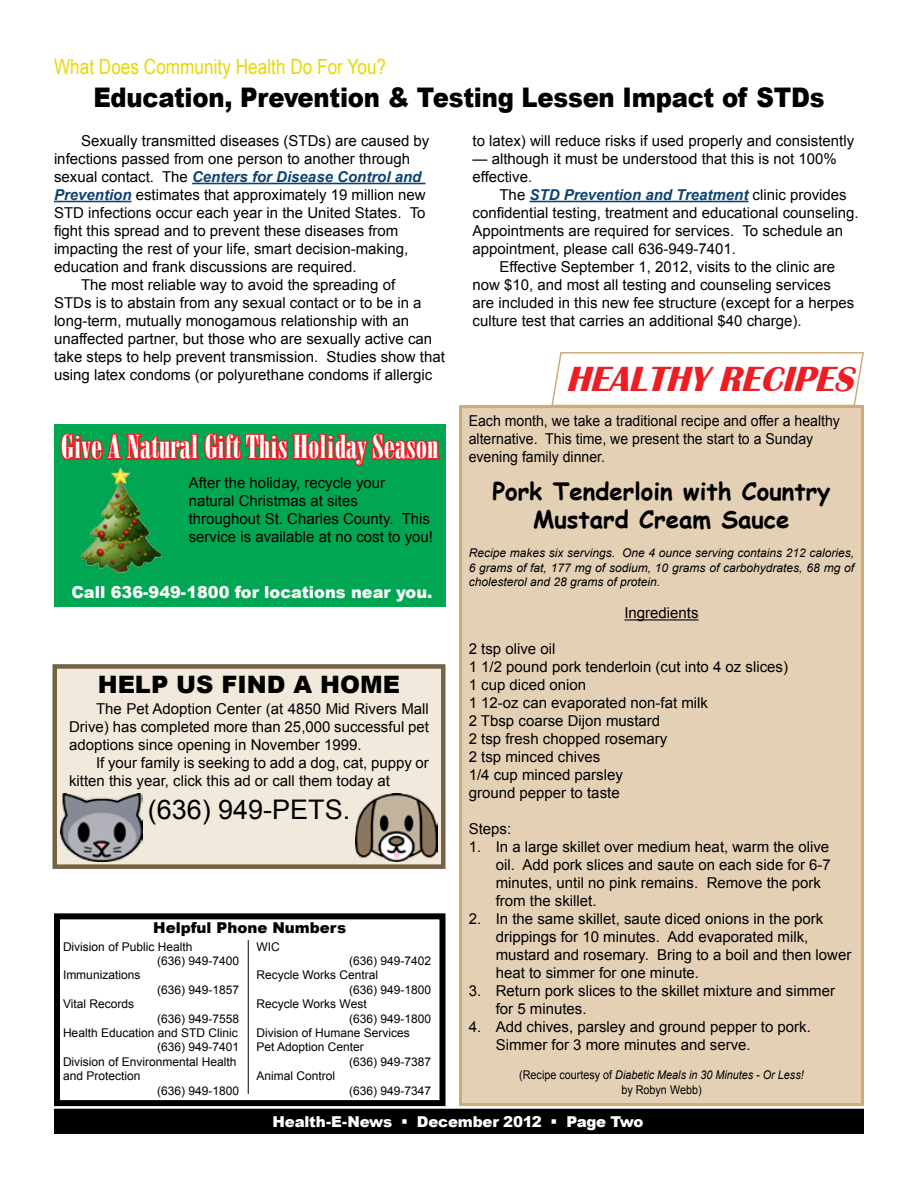
<style>
.page{position:relative;width:918px;height:1188px;background:#fff}
.page>*{position:absolute;margin:0;border:0;box-sizing:border-box;transform-origin:0 0}
.t1{font:italic 700 36px "Britannic";color:#ed1d24}
.t2{font:31.5px "Bodoni Poster Compressed";color:#fff;scale:1.08 1}
.t3{font:900 27px "Arial";letter-spacing:-.01em;color:#000;scale:.9 1}
.t4{font:27px "Arial";color:#000}
.t5{font:700 24px/28.8px "Comic Sans MS";color:#000;text-align:center}
.t6{font:900 24px "Arial";color:#000}
.t7{font:21px "Arial Narrow";color:#e9d800}
.t8{font:900 16.5px "Arial";color:#fff}
.t9{font:15px/18px "Arial";color:#000}
.t10{font:15px/18px "Arial";color:#000;scale:.94 1}
.t11{font:italic 700 15px "Arial";color:#0e4370}
.t12{font:900 15px "Arial";letter-spacing:-.015em;color:#fff}
.t13{font:900 15px "Arial";color:#000}
.t14{font:12px "Arial";color:#000}
.t15{font:italic 12px/14.4px "Arial";color:#000;text-align:justify}
.t16{font:italic 12px/14.4px "Arial";color:#000;text-align:center;scale:.9 1}
.s1{font-weight:400;font-style:normal;color:#000}
.s2{font-weight:700;font-style:italic;color:#0e4370}
.s3{font-style:normal}
</style>
<div class="page">
<div style="left:56px;top:1111px;width:806px;height:21px;background:#000"></div>
<div style="left:54px;top:1109px;width:810px;height:25px;border:4px solid #000"></div>
<div style="left:54px;top:913px;width:392px;height:193px;border:6px solid #000"></div>
<hr style="left:248px;top:940px;width:1px;height:154px;background:#000">
<div style="left:460px;top:407px;width:402px;height:698px;background:#e4d0b5"></div>
<hr style="left:624px;top:619px;width:75px;height:1px;background:#000">
<div style="left:459px;top:405px;width:405px;height:701px;border:3px solid #cfab7a"></div>
<svg style="left:545px;top:352px;width:319px;height:55px"></svg>
<hr style="left:192px;top:183px;width:234px;height:1px;background:#0e4370">
<hr style="left:54px;top:201px;width:78px;height:1px;background:#0e4370">
<hr style="left:530px;top:201px;width:218px;height:1px;background:#0e4370">
<div style="left:54px;top:424px;width:392px;height:183px;background:#00a651"></div>
<svg style="left:60px;top:433px;width:380px;height:34px"></svg>
<img style="left:65px;top:462px;width:110px;height:110px">
<div style="left:52px;top:664px;width:394px;height:205px;background:#f2e9dd;border:4px solid #766345"></div>
<img style="left:356px;top:794px;width:82px;height:67px">
<img style="left:61px;top:794px;width:82px;height:67px">
<h3 class="t7" style="left:54px;top:51px;width:334px">What Does Community Health Do For You?</h3>
<h3 class="t3" style="left:93px;top:77px;width:814px">Education, Prevention &amp; Testing Lessen Impact of STDs</h3>
<p class="t9" style="left:81px;top:132px;width:350px">Sexually transmitted diseases (STDs) are caused by</p>
<p class="t9" style="left:54px;top:150px;width:358px">infections passed from one person to another through</p>
<p class="t11" style="left:54px;top:167px;width:369px"><span class="s1">sexual contact. The</span> Centers for Disease Control and</p>
<p class="t9" style="left:54px;top:186px;width:373px"><span class="s2">Prevention</span> estimates that approximately 19 million new</p>
<p class="t9" style="left:54px;top:204px;width:373px">STD infections occur each year in the United States. To</p>
<p class="t9" style="left:54px;top:222px;width:346px">fight this spread and to prevent these diseases from</p>
<p class="t9" style="left:54px;top:240px;width:356px">impacting the rest of your life, smart decision-making,</p>
<p class="t9" style="left:54px;top:258px;width:304px">education and frank discussions are required.</p>
<p class="t9" style="left:81px;top:276px;width:316px">The most reliable way to avoid the spreading of</p>
<p class="t9" style="left:54px;top:294px;width:369px">STDs is to abstain from any sexual contact or to be in a</p>
<p class="t9" style="left:54px;top:312px;width:357px">long-term, mutually monogamous relationship with an</p>
<p class="t9" style="left:54px;top:330px;width:380px">unaffected partner, but those who are sexually active can</p>
<p class="t9" style="left:54px;top:348px;width:393px">take steps to help prevent transmission. Studies show that</p>
<p class="t9" style="left:54px;top:366px;width:380px">using latex condoms (or polyurethane condoms if allergic</p>
<p class="t9" style="left:472px;top:132px;width:383px">to latex) will reduce risks if used properly and consistently</p>
<p class="t9" style="left:472px;top:150px;width:366px">— although it must be understood that this is not 100% effective.</p>
<p class="t11" style="left:500px;top:185px;width:349px"><span class="s1">The</span> STD Prevention and Treatment <span class="s1">clinic provides</span></p>
<p class="t9" style="left:472px;top:204px;width:388px">confidential testing, treatment and educational counseling.</p>
<p class="t9" style="left:472px;top:222px;width:372px">Appointments are required for services. To schedule an</p>
<p class="t9" style="left:472px;top:240px;width:265px">appointment, please call 636-949-7401.</p>
<p class="t9" style="left:500px;top:258px;width:337px">Effective September 1, 2012, visits to the clinic are</p>
<p class="t9" style="left:472px;top:276px;width:360px">now $10, and most all testing and counseling services</p>
<p class="t9" style="left:472px;top:294px;width:383px">are included in this new fee structure (except for a herpes</p>
<p class="t9" style="left:472px;top:312px;width:331px">culture test that carries an additional $40 charge).</p>
<h1 class="t1" style="left:566px;top:359px;width:300px">HEALTHYRECIPES</h1>
<h2 class="t2" style="left:61px;top:428px;width:351px">Give A Natural Gift This Holiday Season</h2>
<p class="t9" style="left:189px;top:474px;width:246px">After the holiday, recycle your natural Christmas at sites throughout St. Charles County. This service is available at no cost to you!</p>
<p class="t8" style="left:71px;top:580px;width:363px">Call 636-949-1800 for locations near you.</p>
<h3 class="t6" style="left:98px;top:667px;width:304px">HELP US FIND A HOME</h3>
<p class="t9" style="left:69px;top:700px;width:361px;text-align:justify;text-indent:27px">The Pet Adoption Center (at 4850 Mid Rivers Mall Drive) has completed more than 25,000 successful pet adoptions since opening in November 1999.</p>
<p class="t9" style="left:69px;top:754px;width:361px;text-indent:27px">If your family is seeking to add a dog, cat, puppy or kitten this year, click this ad or call them today at</p>
<h3 class="t4" style="left:148px;top:792px;width:204px">(636) 949-PETS.</h3>
<p class="t13" style="left:153px;top:917px;width:194px">Helpful Phone Numbers</p>
<p class="t14" style="left:63px;top:939px;width:131px">Division of Public Health</p>
<p class="t14" style="left:157px;top:953px;width:84px">(636) 949-7400</p>
<p class="t14" style="left:63px;top:967px;width:79px">Immunizations</p>
<p class="t14" style="left:157px;top:982px;width:84px">(636) 949-1857</p>
<p class="t14" style="left:63px;top:996px;width:73px">Vital Records</p>
<p class="t14" style="left:157px;top:1011px;width:84px">(636) 949-7558</p>
<p class="t14" style="left:63px;top:1025px;width:176px">Health Education and STD Clinic</p>
<p class="t14" style="left:157px;top:1039px;width:84px">(636) 949-7401</p>
<p class="t14" style="left:63px;top:1054px;width:175px">Division of Environmental Health</p>
<p class="t14" style="left:63px;top:1068px;width:79px">and Protection</p>
<p class="t14" style="left:157px;top:1083px;width:84px">(636) 949-1800</p>
<p class="t14" style="left:256px;top:939px;width:25px">WIC</p>
<p class="t14" style="left:349px;top:953px;width:84px">(636) 949-7402</p>
<p class="t14" style="left:256px;top:967px;width:123px">Recycle Works Central</p>
<p class="t14" style="left:349px;top:982px;width:84px">(636) 949-1800</p>
<p class="t14" style="left:256px;top:996px;width:112px">Recycle Works West</p>
<p class="t14" style="left:349px;top:1011px;width:84px">(636) 949-1800</p>
<p class="t14" style="left:256px;top:1025px;width:155px">Division of Humane Services</p>
<p class="t14" style="left:256px;top:1039px;width:109px">Pet Adoption Center</p>
<p class="t14" style="left:349px;top:1054px;width:84px">(636) 949-7387</p>
<p class="t14" style="left:256px;top:1068px;width:80px">Animal Control</p>
<p class="t14" style="left:349px;top:1083px;width:84px">(636) 949-7347</p>
<p class="t10" style="left:469px;top:412px;width:396px">Each month, we take a traditional recipe and offer a healthy alternative. This time, we present the start to a Sunday evening family dinner.</p>
<h3 class="t5" style="left:492px;top:476px;width:340px">Pork Tenderloin with Country<br>Mustard Cream Sauce</h3>
<p class="t15" style="left:469px;top:546px;width:387px">Recipe makes six servings. One 4 ounce serving contains 212 calories, 6 grams of fat, 177 mg of sodium, 10 grams of carbohydrates, 68 mg of cholesterol and 28 grams of protein.</p>
<p class="t9" style="left:624px;top:604px;width:76px">Ingredients</p>
<p class="t9" style="left:469px;top:640px;width:321px">2 tsp olive oil<br>1 1/2 pound pork tenderloin (cut into 4 oz slices)<br>1 cup diced onion<br>1 12-oz can evaporated non-fat milk<br>2 Tbsp coarse Dijon mustard<br>2 tsp fresh chopped rosemary<br>2 tsp minced chives<br>1/4 cup minced parsley<br>ground pepper to taste</p>
<p class="t9" style="left:469px;top:820px;width:44px">Steps:</p>
<p class="t9" style="left:496px;top:838px;width:337px;text-indent:-27px">1. In a large skillet over medium heat, warm the olive oil. Add pork slices and saute on each side for 6-7 minutes, until no pink remains. Remove the pork from the skillet.</p>
<p class="t9" style="left:496px;top:910px;width:357px;text-indent:-27px">2. In the same skillet, saute diced onions in the pork drippings for 10 minutes. Add evaporated milk, mustard and rosemary. Bring to a boil and then lower heat to simmer for one minute.</p>
<p class="t9" style="left:496px;top:982px;width:341px;text-indent:-27px">3. Return pork slices to the skillet mixture and simmer for 5 minutes.</p>
<p class="t9" style="left:496px;top:1018px;width:317px;text-indent:-27px">4. Add chives, parsley and ground pepper to pork.<br>Simmer for 3 more minutes and serve.</p>
<p class="t16" style="left:519px;top:1068px;width:318px"><span class="s3">(Recipe courtesy of</span> Diabetic Meals in 30 Minutes - Or Less! <span class="s3">by Robyn Webb)</span></p>
<p class="t12" style="left:273px;top:1111px;width:372px">Health-E-News ▪ December 2012 ▪ Page Two</p>
</div>
